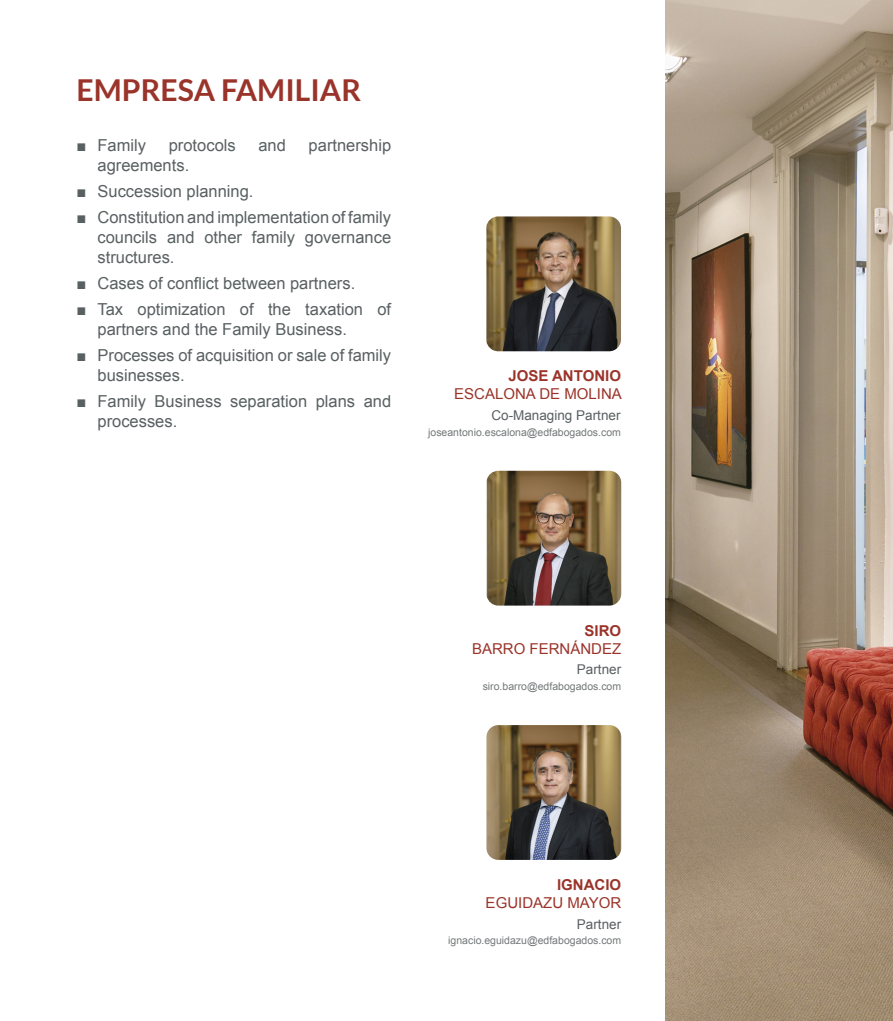
<style>
.page{position:relative;width:893px;height:1021px;background:#fff}
.page>*{position:absolute;margin:0;border:0;box-sizing:border-box;transform-origin:0 0}
.t1{font:700 30.15px "Lato";color:#9a342a}
.t2{font:16.5px/19.8px "Arial";color:#596061}
.cuerpo{font:15px/18px "Arial";color:#9a342a;text-align:right}
.cuerpo-2{font:13.5px "Arial";color:#596061}
.cuerpo-3{font:10.5px "Arial";color:#747879}
.s1{font-weight:700}
</style>
<div class="page">
<img style="left:487px;top:471px;width:134px;height:134px">
<img style="left:486px;top:725px;width:135px;height:134px">
<img style="left:486px;top:216px;width:135px;height:135px">
<img style="left:665px;top:0;width:228px;height:1020px">
<p class="t1" style="left:77px;top:73px;width:286px">EMPRESA FAMILIAR</p>
<p class="t2" style="left:77px;top:136px;width:71px">■ Family</p>
<p class="t2" style="left:169px;top:136px;width:68px">protocols</p>
<p class="t2" style="left:258px;top:136px;width:29px">and</p>
<p class="t2" style="left:309px;top:136px;width:84px">partnership</p>
<p class="t2" style="left:98px;top:155px;width:93px">agreements.</p>
<p class="t2" style="left:77px;top:182px;width:178px">■ Succession planning.</p>
<p class="t2" style="left:98px;top:208px;width:295px;text-align:justify;text-indent:-21px">■ Constitution and implementation of family councils and other family governance structures.</p>
<p class="t2" style="left:77px;top:273px;width:280px">■ Cases of conflict between partners.</p>
<p class="t2" style="left:98px;top:300px;width:295px;text-indent:-21px">■ Tax optimization of the taxation of partners and the Family Business.</p>
<p class="t2" style="left:98px;top:346px;width:295px;text-indent:-21px">■ Processes of acquisition or sale of family businesses.</p>
<p class="t2" style="left:98px;top:392px;width:295px;text-indent:-21px">■ Family Business separation plans and processes.</p>
<p class="cuerpo" style="left:454px;top:367px;width:169px"><span class="s1">JOSE ANTONIO<br></span>ESCALONA DE MOLINA</p>
<p class="cuerpo-3" style="left:428px;top:425px;width:194px">joseantonio.escalona@edfabogados.com</p>
<p class="cuerpo-2" style="left:491px;top:406px;width:131px">Co-Managing Partner</p>
<p class="cuerpo" style="left:472px;top:621px;width:151px"><span class="s1">SIRO<br></span>BARRO FERNÁNDEZ</p>
<p class="cuerpo-3" style="left:483px;top:679px;width:140px">siro.barro@edfabogados.com</p>
<p class="cuerpo-2" style="left:577px;top:660px;width:46px">Partner</p>
<p class="cuerpo" style="left:486px;top:875px;width:137px"><span class="s1">IGNACIO<br></span>EGUIDAZU MAYOR</p>
<p class="cuerpo-3" style="left:448px;top:933px;width:174px">ignacio.eguidazu@edfabogados.com</p>
<p class="cuerpo-2" style="left:577px;top:914px;width:46px">Partner</p>
</div>
